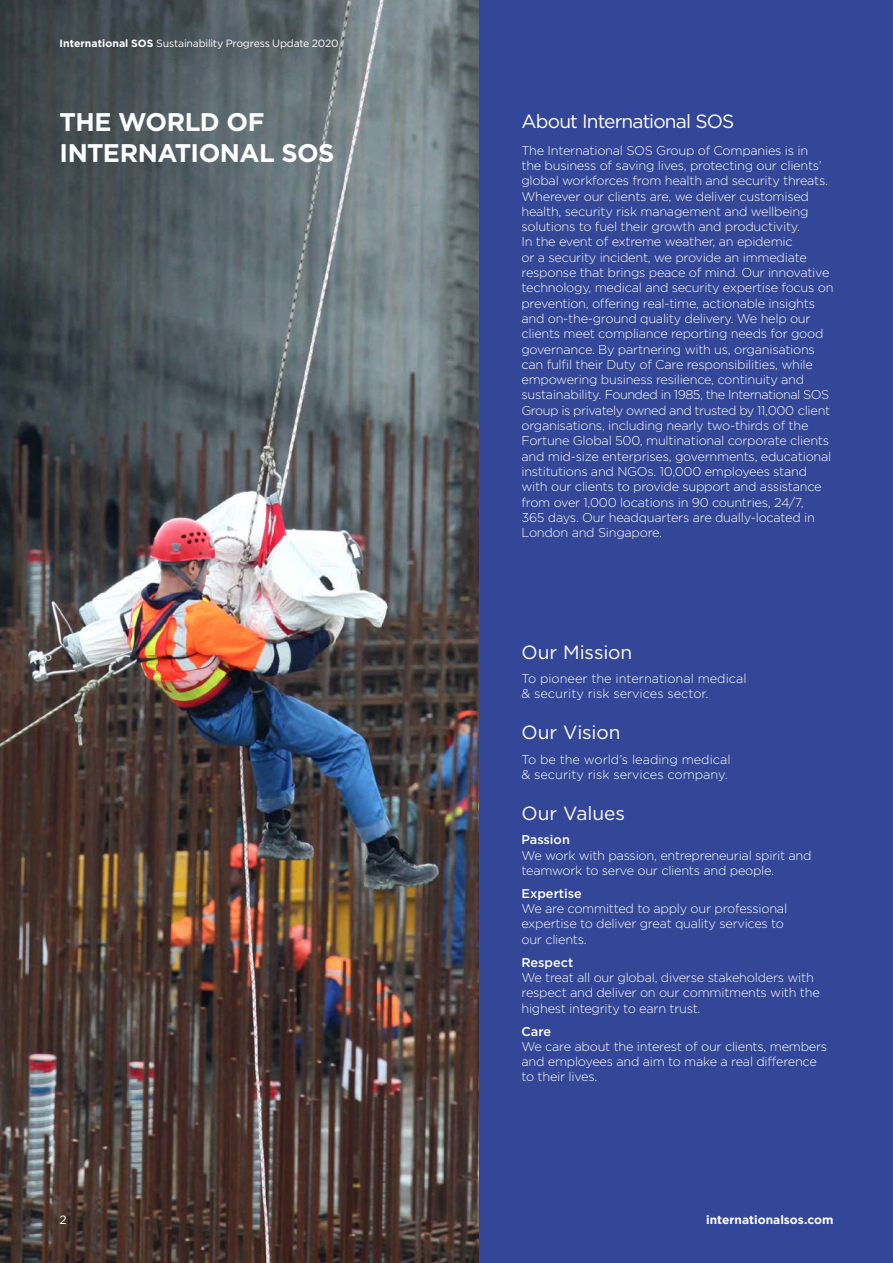
<style>
.page{position:relative;width:893px;height:1263px;background:#fff}
.page>*{position:absolute;margin:0;border:0;box-sizing:border-box;transform-origin:0 0}
.t1{font:700 25.5px/30.6px "Gotham HTF";letter-spacing:-.025em;color:#fff}
.t2{font:19.2px "Gotham HTF";letter-spacing:-.01em;color:#fff}
.t3{font:19.2px "Gotham HTF";letter-spacing:-.045em;color:#fff}
.t4{font:300 12.75px/15.3px "Gotham HTF";letter-spacing:-.02em;color:#fff}
.t5{font:300 12.75px/15.3px "Gotham HTF";color:#fff}
.t6{font:500 12.75px "Gotham HTF";color:#fff}
.t7{font:700 12px "Gotham HTF";color:#fff}
.t8{font:12px "Gotham HTF";color:#fff}
.t9{font:10.5px "Gotham HTF";letter-spacing:-.02em;color:#fff}
.s1{font-weight:700}
</style>
<div class="page">
<img style="left:0;top:0;width:479px;height:1263px">
<div style="left:479px;top:0;width:414px;height:1263px;background:#344697"></div>
<p class="t9" style="left:60px;top:37px;width:281px"><span class="s1">International SOS</span> Sustainability Progress Update 2020</p>
<h1 class="t1" style="left:60px;top:106px;width:276px">THE WORLD OF<br>INTERNATIONAL SOS</h1>
<h2 class="t3" style="left:521px;top:110px;width:214px">About International SOS</h2>
<p class="t4" style="left:521px;top:142px;width:313px">The International SOS Group of Companies is in<br>the business of saving lives, protecting our clients’ global workforces from health and security threats.<br>Wherever our clients are, we deliver customised health, security risk management and wellbeing solutions to fuel their growth and productivity.<br>In the event of extreme weather, an epidemic<br>or a security incident, we provide an immediate response that brings peace of mind. Our innovative technology, medical and security expertise focus on prevention, offering real-time, actionable insights and on-the-ground quality delivery. We help our clients meet compliance reporting needs for good governance. By partnering with us, organisations can fulfil their Duty of Care responsibilities, while empowering business resilience, continuity and sustainability. Founded in 1985, the International SOS Group is privately owned and trusted by 11,000 client organisations, including nearly two-thirds of the Fortune Global 500, multinational corporate clients and mid-size enterprises, governments, educational institutions and NGOs. 10,000 employees stand with our clients to provide support and assistance from over 1,000 locations in 90 countries, 24/7,<br>365 days. Our headquarters are dually-located in London and Singapore.</p>
<h2 class="t2" style="left:521px;top:641px;width:112px">Our Mission</h2>
<p class="t5" style="left:521px;top:671px;width:227px">To pioneer the international medical &amp; security risk services sector.</p>
<h2 class="t2" style="left:521px;top:722px;width:101px">Our Vision</h2>
<p class="t5" style="left:521px;top:751px;width:211px">To be the world’s leading medical &amp; security risk services company.</p>
<h2 class="t2" style="left:521px;top:802px;width:105px">Our Values</h2>
<p class="t6" style="left:521px;top:832px;width:50px">Passion</p>
<p class="t4" style="left:521px;top:847px;width:292px">We work with passion, entrepreneurial spirit and teamwork to serve our clients and people.</p>
<p class="t6" style="left:521px;top:886px;width:62px">Expertise</p>
<p class="t4" style="left:521px;top:901px;width:267px">We are committed to apply our professional expertise to deliver great quality services to our clients.</p>
<p class="t6" style="left:521px;top:955px;width:53px">Respect</p>
<p class="t4" style="left:521px;top:970px;width:300px">We treat all our global, diverse stakeholders with respect and deliver on our commitments with the highest integrity to earn trust.</p>
<p class="t6" style="left:521px;top:1024px;width:31px">Care</p>
<p class="t4" style="left:521px;top:1038px;width:307px">We care about the interest of our clients, members and employees and aim to make a real difference to their lives.</p>
<p class="t8" style="left:60px;top:1213px;width:9px">2</p>
<p class="t7" style="left:706px;top:1213px;width:129px">internationalsos.com</p>
</div>
